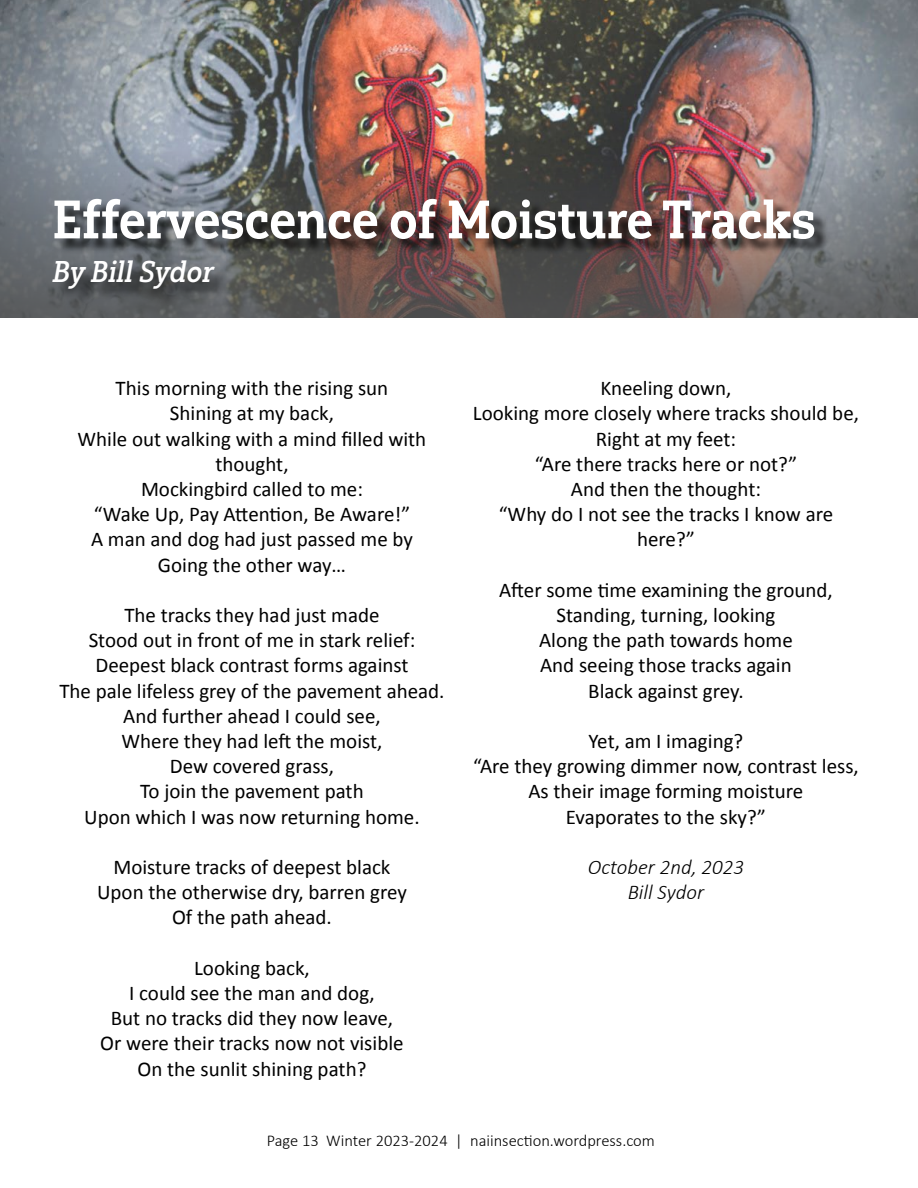
<style>
.page{position:relative;width:918px;height:1188px;background:#fff}
.page>*{position:absolute;margin:0;border:0;box-sizing:border-box;transform-origin:0 0}
.t1{font:54px "Yorkten Slab Con Bol";letter-spacing:-.01em;color:#fff}
.t2{font:30px "Yorkten Slab Con Dem It";color:#fff}
.t3{font:21px/25.2px "Calibri";color:#000;text-align:center}
.t4{font:italic 300 21px/25.2px "Calibri";color:#000;text-align:center}
.t5{font:300 16.5px "Calibri";color:#000}
</style>
<div class="page">
<img style="left:0;top:0;width:918px;height:318px">
<div style="left:57px;top:201px;width:773px;height:54px;background:#000;opacity:.75"></div>
<div style="left:55px;top:262px;width:178px;height:45px;background:#000;opacity:.75"></div>
<h1 class="t1" style="left:52px;top:187px;width:766px">Effervescence of Moisture Tracks</h1>
<h2 class="t2" style="left:52px;top:253px;width:163px">By Bill Sydor</h2>
<p class="t3" style="left:78px;top:375px;width:350px">This morning with the rising sun<br>Shining at my back,<br>While out walking with a mind filled with thought,<br>Mockingbird called to me:<br>“Wake Up, Pay Attention, Be Aware!”<br>A man and dog had just passed me by<br>Going the other way…</p>
<p class="t3" style="left:59px;top:602px;width:387px">The tracks they had just made<br>Stood out in front of me in stark relief:<br>Deepest black contrast forms against<br>The pale lifeless grey of the pavement ahead.<br>And further ahead I could see,<br>Where they had left the moist,<br>Dew covered grass,<br>To join the pavement path<br>Upon which I was now returning home.</p>
<p class="t3" style="left:97px;top:854px;width:311px">Moisture tracks of deepest black<br>Upon the otherwise dry, barren grey<br>Of the path ahead.</p>
<p class="t3" style="left:100px;top:955px;width:305px">Looking back,<br>I could see the man and dog,<br>But no tracks did they now leave,<br>Or were their tracks now not visible<br>On the sunlit shining path?</p>
<p class="t3" style="left:473px;top:375px;width:388px">Kneeling down,<br>Looking more closely where tracks should be,<br>Right at my feet:<br>“Are there tracks here or not?”<br>And then the thought:<br>“Why do I not see the tracks I know are here?”</p>
<p class="t3" style="left:499px;top:577px;width:335px">After some time examining the ground,<br>Standing, turning, looking<br>Along the path towards home<br>And seeing those tracks again<br>Black against grey.</p>
<p class="t3" style="left:473px;top:728px;width:387px">Yet, am I imaging?<br>“Are they growing dimmer now, contrast less,<br>As their image forming moisture<br>Evaporates to the sky?”</p>
<p class="t4" style="left:588px;top:854px;width:158px">October 2nd, 2023<br>Bill Sydor</p>
<p class="t5" style="left:267px;top:1131px;width:390px">Page 13 Winter 2023-2024 | naiinsection.wordpress.com</p>
</div>
